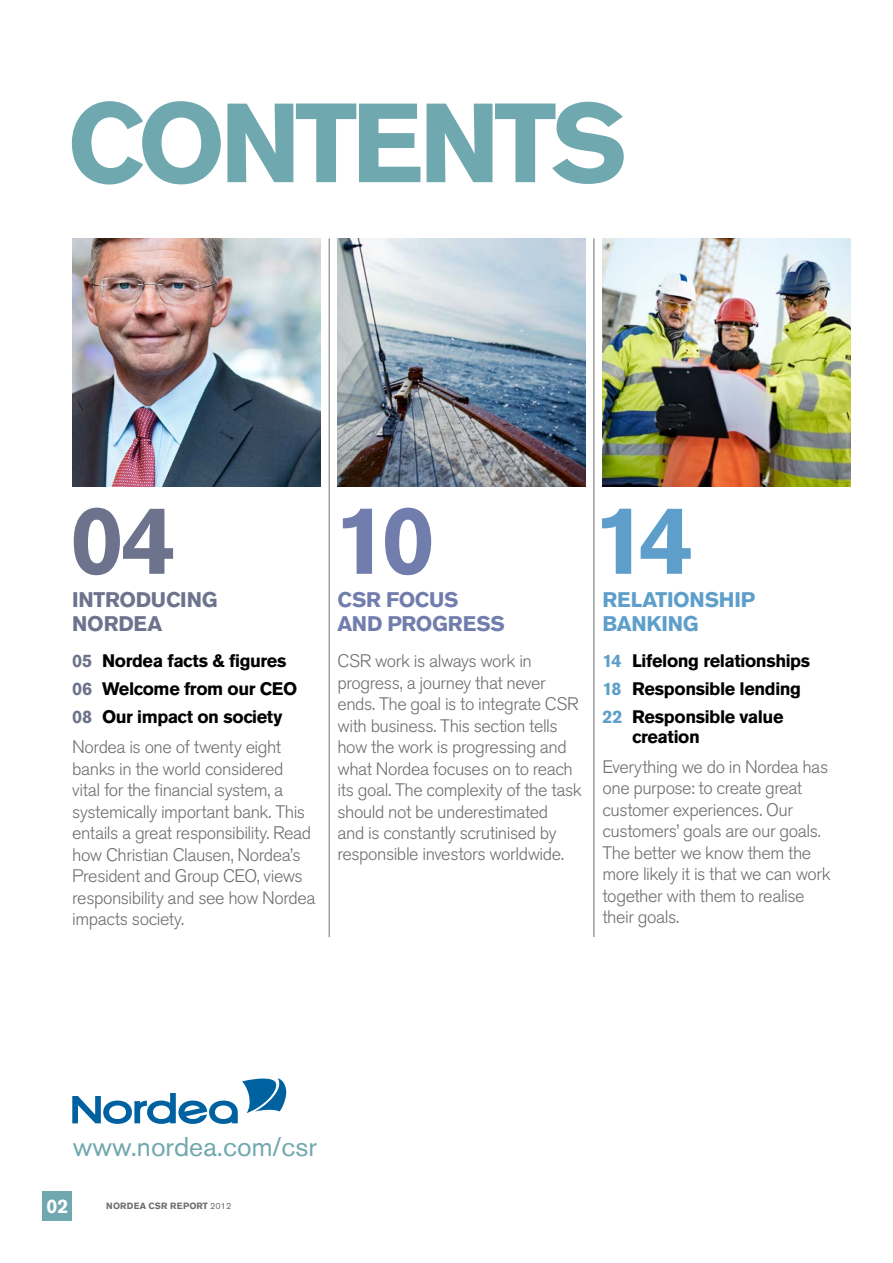
<style>
.page{position:relative;width:893px;height:1263px;background:#fff}
.page>*{position:absolute;margin:0;border:0;box-sizing:border-box;transform-origin:0 0}
.t1{font:700 111.3px "Akzidenz Grotesk Nordea";letter-spacing:-.055em;color:#70a8af}
.t2{font:700 96px "Akzidenz Grotesk Nordea";color:#6d738d}
.t3{font:700 96px "Akzidenz Grotesk Nordea";color:#717ead}
.t4{font:700 96px "Akzidenz Grotesk Nordea";color:#5d9fca}
.t5{font:27px "Akzidenz Grotesk Nordea";color:#70a8af}
.t6{font:700 21px/24px "Akzidenz Grotesk Nordea";letter-spacing:-.01em;color:#717ead}
.t7{font:700 21px "Akzidenz Grotesk Nordea";letter-spacing:-.005em;color:#5d9fca}
.t8{font:700 21px/24px "Akzidenz Grotesk Nordea";letter-spacing:-.01em;color:#6d738d}
.t9{font:700 19.5px "Akzidenz Grotesk Nordea";color:#fff}
.t10{font:300 18px/21.5px "Akzidenz Grotesk Nordea";letter-spacing:-.025em;color:#706f6f}
.t11{font:700 18px/28px "Akzidenz Grotesk Nordea";letter-spacing:-.02em;color:#000}
.t12{font:700 9px "Akzidenz Grotesk Nordea";letter-spacing:.02em;color:#706f6f}
.s1{color:#6d738d}
.s2{color:#5d9fca}
.s3{font-weight:400}
</style>
<div class="page">
<img style="left:72px;top:238px;width:248px;height:248px">
<img style="left:337px;top:238px;width:248px;height:248px">
<img style="left:602px;top:238px;width:248px;height:248px">
<svg style="left:72px;top:1078px;width:215px;height:46px"></svg>
<hr style="left:329px;top:238px;width:1px;height:699px;background:#706f6f">
<hr style="left:593px;top:238px;width:1px;height:699px;background:#706f6f">
<div style="left:43px;top:1191px;width:29px;height:29px;background:#70a8af"></div>
<h1 class="t1" style="left:67px;top:79px;width:562px">CONTENTS</h1>
<h2 class="t2" style="left:70px;top:485px;width:107px">04</h2>
<h2 class="t3" style="left:334px;top:485px;width:102px">10</h2>
<h2 class="t4" style="left:594px;top:485px;width:101px">14</h2>
<p class="t8" style="left:72px;top:588px;width:22px">Intro</p>
<p class="t8" style="left:72px;top:588px;width:147px;text-indent:64px">ducing<br>Nordea</p>
<p class="t11" style="left:72px;top:647px;width:227px"><span class="s1">05</span> Nordea facts &amp; figures<br><span class="s1">06</span> Welcome from our CEO<br><span class="s1">08</span> Our impact on society</p>
<p class="t10" style="left:72px;top:737px;width:245px">Nordea is one of twenty eight banks in the world considered vital for the financial system, a systemically important bank. This entails a great responsibility. Read how Christian Clausen, Nordea’s<br>President and Group CEO, views responsibility and see how Nordea impacts society.</p>
<p class="t6" style="left:337px;top:588px;width:119px">CSR focus and pro</p>
<p class="t7" style="left:602px;top:587px;width:67px">Relations</p>
<p class="t7" style="left:719px;top:587px;width:27px">hip</p>
<p class="t7" style="left:602px;top:611px;width:98px">bankin g</p>
<p class="t11" style="left:602px;top:647px;width:209px"><span class="s2">14</span> Lifelong relationships<br><span class="s2">18</span> Responsible lending<br><span class="s2">22</span> Responsible value</p>
<p class="t11" style="left:632px;top:723px;width:69px">creation</p>
<p class="t10" style="left:602px;top:756px;width:230px">Everything we do in Nordea has one purpose: to create great customer experiences. Our customers’ goals are our goals.<br>The better we know them the more likely it is that we can work together with them to realise their goals.</p>
<p class="t6" style="left:432px;top:612px;width:31px">gress</p>
<p class="t10" style="left:337px;top:651px;width:246px">CSR work is always work in progress, a journey that never ends. The goal is to integrate CSR with business. This section tells how the work is progressing and what Nordea focuses on to reach its goal. The complexity of the task should not be underestimated<br>and is constantly scrutinised by responsible investors worldwide.</p>
<h3 class="t5" style="left:73px;top:1131px;width:246px">www.nordea.com/csr</h3>
<p class="t9" style="left:46px;top:1195px;width:23px">02</p>
<p class="t12" style="left:106px;top:1200px;width:126px">NORDEA CSR REPORT <span class="s3">2012</span></p>
</div>
